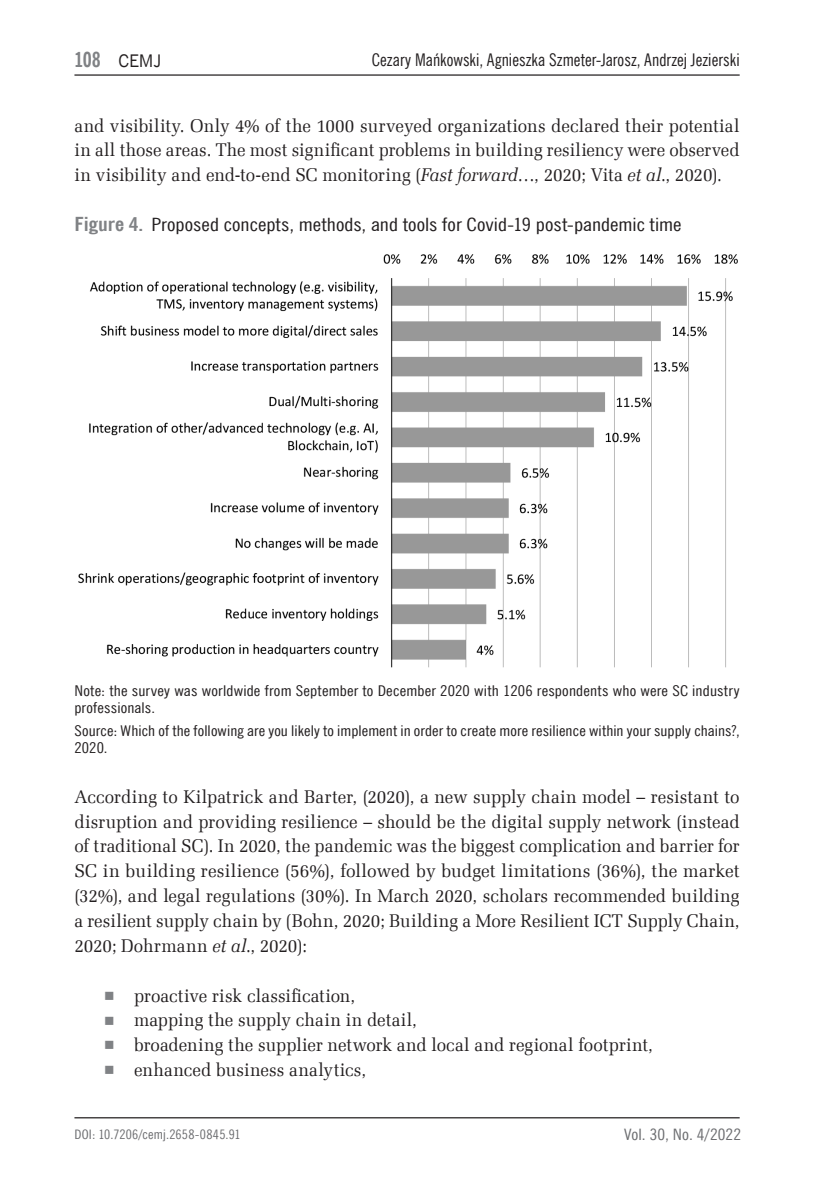
<style>
.page{position:relative;width:834px;height:1191px;background:#fff}
.page>*{position:absolute;margin:0;border:0;box-sizing:border-box;transform-origin:0 0}
.t1{font:18.38px/24.8px "Zapf Ellipt EU";color:#231f20;text-align:justify;scale:.95 1}
.t2{font:18.38px "News Goth Cn EU";color:#231f20;scale:1.2 1}
.t3{font:17.5px "News Goth Cn EU";color:#231f20}
.t4{font:17.5px "News Goth EU";color:#231f20}
.t5{font:15.75px "News Goth Cn EU";letter-spacing:.005em;color:#6c6d70;scale:1.15 1}
.t6{font:14.88px/17.5px "News Goth Cn EU";letter-spacing:.01em;color:#231f20;scale:1.14 1}
.t7{font:14.88px/17.5px "News Goth Cn EU";letter-spacing:.01em;color:#231f20;scale:1.16 1}
.t8{font:13.12px "News Goth Cn EU";letter-spacing:.015em;color:#6c6d70;scale:1.1 1}
.s1{font-family:"News Goth Cn EU";font-weight:700;font-size:21px;color:#808285}
.s2{font-style:italic}
.s3{font-weight:700;font-size:19.25px;color:#808285}
</style>
<div class="page">
<hr style="left:74px;top:1117px;width:665px;height:1px;background:#231f20">
<hr style="left:74px;top:74px;width:665px;height:2px;background:#231f20">
<img style="left:78px;top:254px;width:660px;height:414px">
<p class="t4" style="left:74px;top:50px;width:88px"><span class="s1">108</span> CEMJ</p>
<p class="t3" style="left:372px;top:49px;width:369px">Cezary Mańkowski, Agnieszka Szmeter-Jarosz, Andrzej Jezierski</p>
<p class="t1" style="left:74px;top:113px;width:701px">and visibility. Only 4% of the 1000 surveyed organizations declared their potential in all those areas. The most significant problems in building resiliency were observed in visibility and end-to-end SC monitoring (<span class="s2">Fast forward</span>…, 2020; Vita <span class="s2">et al</span>., 2020).</p>
<p class="t2" style="left:74px;top:213px;width:507px"><span class="s3">Figure 4.</span> Proposed concepts, methods, and tools for Covid-19 post-pandemic time</p>
<p class="t7" style="left:74px;top:682px;width:575px">Note: the survey was worldwide from September to December 2020 with 1206 respondents who were SC industry professionals.</p>
<p class="t6" style="left:74px;top:722px;width:585px">Source: Which of the following are you likely to implement in order to create more resilience within your supply chains?,<br>2020.</p>
<p class="t1" style="left:74px;top:784px;width:701px">According to Kilpatrick and Barter, (2020), a new supply chain model – resistant to disruption and providing resilience – should be the digital supply network (instead of traditional SC). In 2020, the pandemic was the biggest complication and barrier for SC in building resilience (56%), followed by budget limitations (36%), the market (32%), and legal regulations (30%). In March 2020, scholars recommended building a resilient supply chain by (Bohn, 2020; Building a More Resilient ICT Supply Chain, 2020; Dohrmann <span class="s2">et al</span>., 2020):</p>
<p class="t1" style="left:134px;top:983px;width:547px;text-align:left">proactive risk classification,<br>mapping the supply chain in detail,<br>broadening the supplier network and local and regional footprint, enhanced business analytics,</p>
<p class="t8" style="left:74px;top:1126px;width:152px">DOI: 10.7206/cemj.2658-0845.91</p>
<p class="t5" style="left:624px;top:1124px;width:103px">Vol. 30, No. 4/2022</p>
</div>
